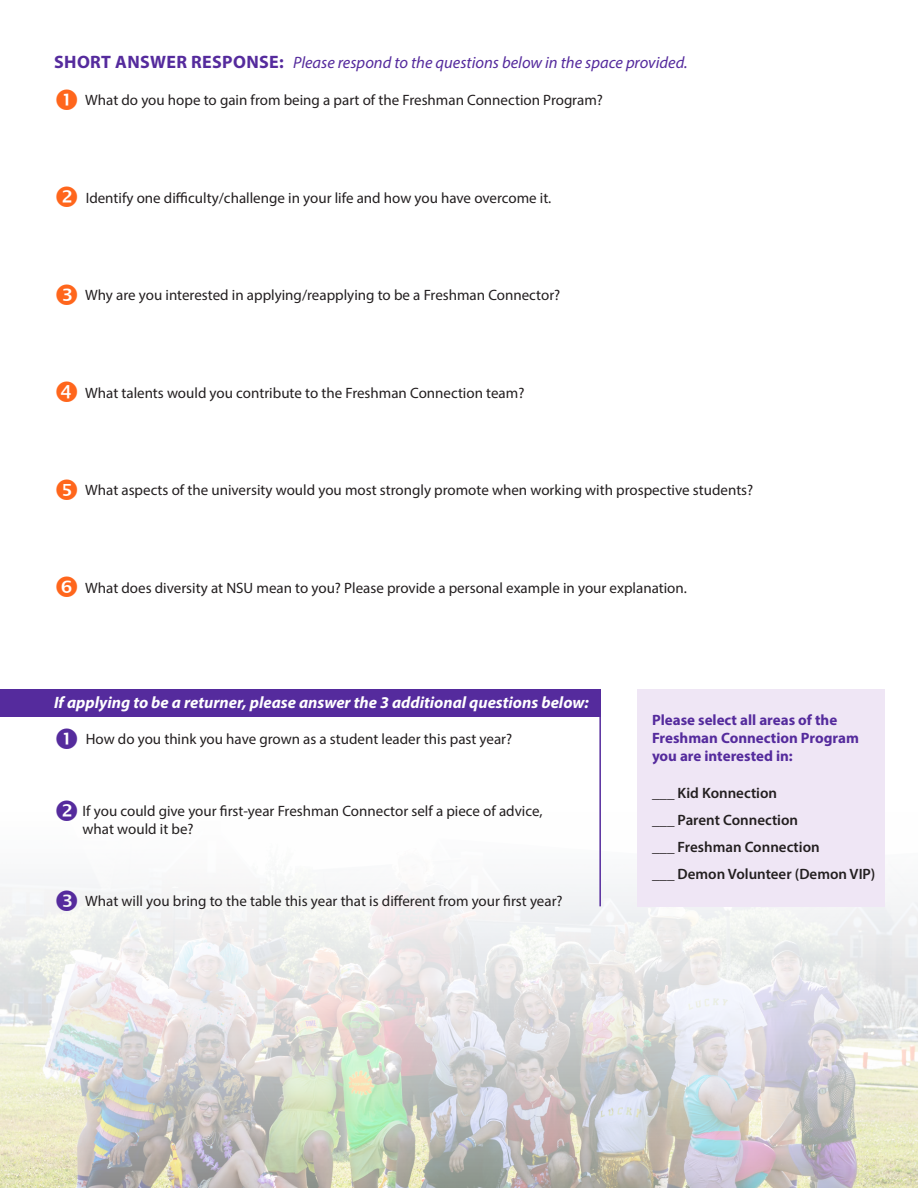
<style>
.page{position:relative;width:918px;height:1188px;background:#fff}
.page>*{position:absolute;margin:0;border:0;box-sizing:border-box;transform-origin:0 0}
.t1{font:italic 16.5px "Myriad Pro";color:#552b9d}
.t2{font:italic 700 16.5px "Myriad Pro";color:#fff}
.t3{font:15px "Myriad Pro";color:#231f20}
.t4{font:600 15px "Myriad Pro";color:#231f20}
.t5{font:700 15px/18px "Myriad Pro";color:#552b9d}
.s1{font-weight:700;font-style:normal;font-size:18px}
</style>
<div class="page">
<img style="left:0;top:798px;width:918px;height:390px">
<div style="left:638px;top:689px;width:247px;height:217px;background:#efe6f5"></div>
<div style="left:0;top:689px;width:600px;height:28px;background:#552b9d"></div>
<hr style="left:599px;top:689px;width:2px;height:217px;background:#552b9d">
<svg style="left:56px;top:800px;width:21px;height:21px"></svg>
<svg style="left:56px;top:890px;width:21px;height:21px"></svg>
<p class="t1" style="left:54px;top:52px;width:635px"><span class="s1">SHORT ANSWER RESPONSE:</span> Please respond to the questions below in the space provided.</p>
<p class="t3" style="left:85px;top:91px;width:519px">What do you hope to gain from being a part of the Freshman Connection Program?</p>
<p class="t3" style="left:86px;top:188px;width:467px">Identify one difficulty/challenge in your life and how you have overcome it.</p>
<p class="t3" style="left:85px;top:286px;width:477px">Why are you interested in applying/reapplying to be a Freshman Connector?</p>
<p class="t3" style="left:85px;top:383px;width:441px">What talents would you contribute to the Freshman Connection team?</p>
<p class="t3" style="left:85px;top:481px;width:670px">What aspects of the university would you most strongly promote when working with prospective students?</p>
<p class="t3" style="left:85px;top:578px;width:603px">What does diversity at NSU mean to you? Please provide a personal example in your explanation.</p>
<p class="t2" style="left:54px;top:692px;width:536px">If applying to be a returner, please answer the 3 additional questions below:</p>
<p class="t3" style="left:86px;top:730px;width:428px">How do you think you have grown as a student leader this past year?</p>
<p class="t3" style="left:83px;top:802px;width:461px">If you could give your first-year Freshman Connector self a piece of advice,</p>
<p class="t3" style="left:83px;top:820px;width:113px">what would it be?</p>
<p class="t3" style="left:85px;top:892px;width:479px">What will you bring to the table this year that is different from your first year?</p>
<p class="t5" style="left:652px;top:710px;width:208px">Please select all areas of the<br>Freshman Connection Program you are interested in:</p>
<p class="t4" style="left:652px;top:784px;width:127px">___ Kid Konnection</p>
<p class="t4" style="left:652px;top:811px;width:148px">___ Parent Connection</p>
<p class="t4" style="left:652px;top:838px;width:169px">___ Freshman Connection</p>
<p class="t4" style="left:652px;top:865px;width:225px">___ Demon Volunteer (Demon VIP)</p>
</div>
